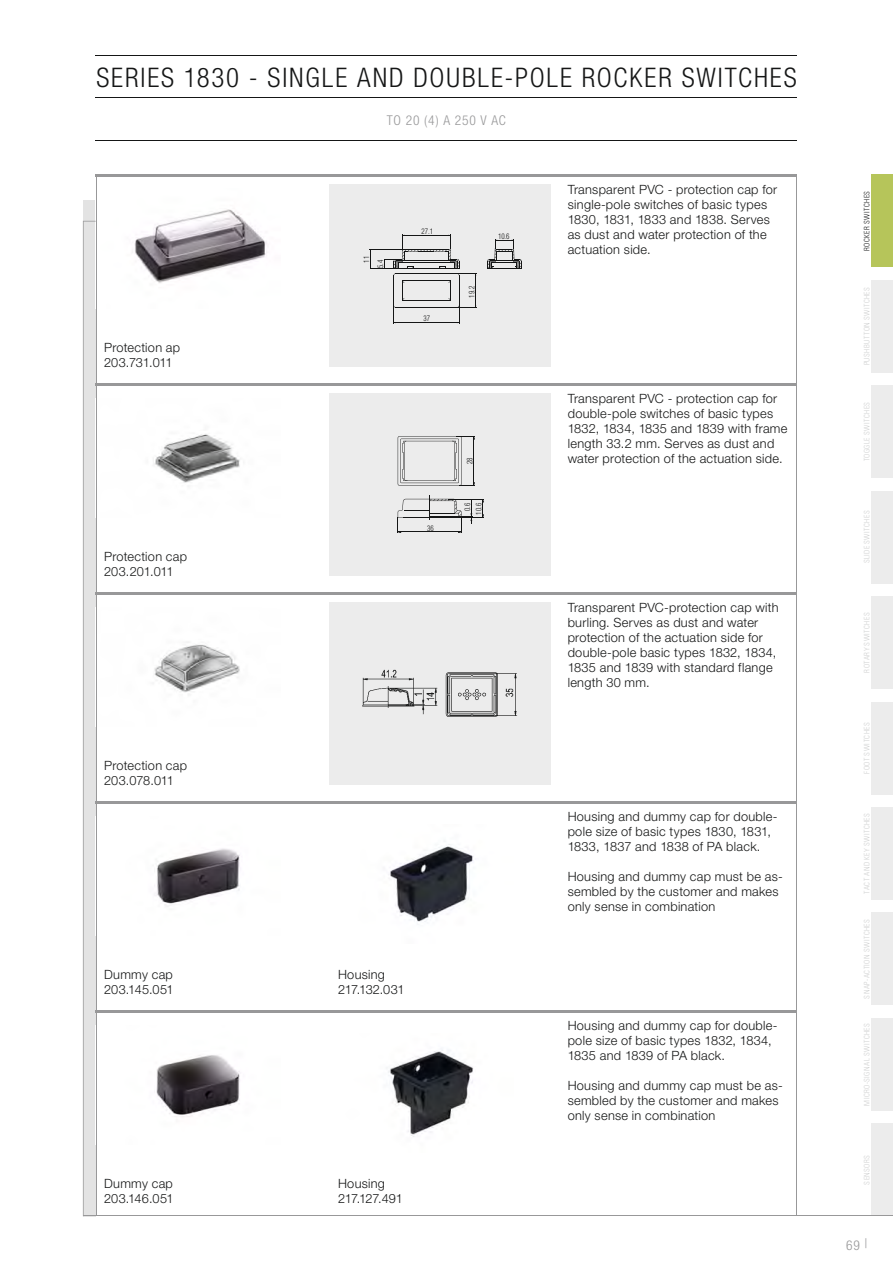
<style>
.page{position:relative;width:893px;height:1263px;background:#fff}
.page>*{position:absolute;margin:0;border:0;box-sizing:border-box;transform-origin:0 0}
.t1{font:300 condensed 27px "Helvetica Neue";letter-spacing:.07em;color:#151616}
.t2{font:300 condensed 13.5px "Helvetica Neue";letter-spacing:.06em;color:#989899}
.t3{font:300 12.75px/15px "Helvetica Neue";letter-spacing:.02em;color:#151616}
.t4{font:300 condensed 7.5px "Univers";letter-spacing:.06em;color:#cecfcf}
.t5{font:300 condensed 7.5px/11.4px "Helvetica";color:#151616;text-align:center}
.t6{font:300 condensed 7.5px "Univers";letter-spacing:.055em;color:#151616}
</style>
<div class="page">
<div style="left:83px;top:200px;width:13px;height:1016px;background:#e3e3e3"></div>
<hr style="left:96px;top:55px;width:701px;height:1px;background:#151616">
<hr style="left:96px;top:98px;width:701px;height:1px;background:#151616">
<hr style="left:96px;top:140px;width:701px;height:1px;background:#151616">
<hr style="left:796px;top:174px;width:1px;height:1042px;background:#989899">
<div style="left:872px;top:280px;width:21px;height:93px;background:#ececec"></div>
<div style="left:872px;top:385px;width:21px;height:93px;background:#ececec"></div>
<div style="left:872px;top:491px;width:21px;height:92px;background:#ececec"></div>
<div style="left:872px;top:596px;width:21px;height:93px;background:#ececec"></div>
<div style="left:872px;top:702px;width:21px;height:92px;background:#ececec"></div>
<div style="left:872px;top:807px;width:21px;height:93px;background:#ececec"></div>
<div style="left:872px;top:913px;width:21px;height:92px;background:#ececec"></div>
<div style="left:872px;top:1018px;width:21px;height:93px;background:#ececec"></div>
<div style="left:872px;top:1123px;width:21px;height:93px;background:#ececec"></div>
<div style="left:872px;top:174px;width:21px;height:93px;background:#b6c55a"></div>
<div style="left:329px;top:184px;width:222px;height:183px;background:#ececec"></div>
<svg style="left:370px;top:234px;width:107px;height:90px"></svg>
<hr style="left:475px;top:274px;width:1px;height:33px;background:#151616">
<svg style="left:487px;top:239px;width:35px;height:30px"></svg>
<img style="left:132px;top:209px;width:135px;height:74px">
<div style="left:329px;top:393px;width:222px;height:183px;background:#ececec"></div>
<svg style="left:398px;top:436px;width:77px;height:50px"></svg>
<hr style="left:448px;top:499px;width:36px;height:1px;background:#151616">
<hr style="left:450px;top:518px;width:34px;height:1px;background:#151616">
<svg style="left:398px;top:496px;width:74px;height:37px"></svg>
<svg style="left:482px;top:500px;width:2px;height:18px"></svg>
<img style="left:154px;top:434px;width:86px;height:49px">
<hr style="left:96px;top:384px;width:701px;height:2px;background:#989899">
<div style="left:329px;top:602px;width:222px;height:183px;background:#ececec"></div>
<img style="left:362px;top:669px;width:155px;height:48px">
<img style="left:154px;top:642px;width:86px;height:50px">
<hr style="left:96px;top:593px;width:701px;height:2px;background:#989899">
<img style="left:390px;top:841px;width:83px;height:81px">
<img style="left:155px;top:848px;width:85px;height:59px">
<hr style="left:96px;top:802px;width:701px;height:2px;background:#989899">
<img style="left:388px;top:1050px;width:86px;height:87px">
<img style="left:156px;top:1055px;width:84px;height:62px">
<hr style="left:96px;top:1011px;width:701px;height:2px;background:#989899">
<hr style="left:83px;top:1215px;width:810px;height:1px;background:#989899">
<svg style="left:83px;top:221px;width:13px;height:994px"></svg>
<hr style="left:96px;top:174px;width:1px;height:1042px;background:#989899">
<hr style="left:96px;top:174px;width:701px;height:3px;background:#989899">
<h1 class="t1" style="left:96px;top:68px;width:702px">SERIES 1830 - SINGLE AND DOUBLE-POLE ROCKER SWITCHES</h1>
<p class="t2" style="left:387px;top:115px;width:120px">TO 20 (4) A 250 V AC</p>
<p class="t3" style="left:104px;top:341px;width:78px">Protection ap<br>203.731.011</p>
<p class="t3" style="left:104px;top:550px;width:85px">Protection cap<br>203.201.011</p>
<p class="t3" style="left:104px;top:759px;width:85px">Protection cap<br>203.078.011</p>
<p class="t3" style="left:104px;top:968px;width:71px">Dummy cap<br>203.145.051</p>
<p class="t3" style="left:104px;top:1177px;width:71px">Dummy cap<br>203.146.051</p>
<p class="t5" style="left:361px;top:263px;width:8px;rotate:-90deg">11</p>
<p class="t5" style="left:375px;top:268px;width:10px;rotate:-90deg">5.4</p>
<p class="t5" style="left:422px;top:226px;width:13px">27.1</p>
<p class="t5" style="left:423px;top:314px;width:8px">37</p>
<p class="t5" style="left:467px;top:298px;width:13px;rotate:-90deg">19.2</p>
<p class="t5" style="left:498px;top:231px;width:13px">10.6</p>
<p class="t5" style="left:427px;top:523px;width:8px">36</p>
<p class="t5" style="left:465px;top:464px;width:8px;rotate:-90deg">28</p>
<p class="t5" style="left:462px;top:515px;width:13px;rotate:-90deg">0.6<br>10.6</p>
<p class="t3" style="left:338px;top:968px;width:68px">Housing<br>217.132.031</p>
<p class="t3" style="left:338px;top:1177px;width:66px">Housing<br>217.127.491</p>
<p class="t3" style="left:568px;top:183px;width:211px">Transparent PVC - protection cap for single-pole switches of basic types<br>1830, 1831, 1833 and 1838. Serves as dust and water protection of the actuation side.</p>
<p class="t3" style="left:568px;top:392px;width:221px">Transparent PVC - protection cap for double-pole switches of basic types 1832, 1834, 1835 and 1839 with frame length 33.2 mm. Serves as dust and water protection of the actuation side.</p>
<p class="t3" style="left:568px;top:601px;width:212px">Transparent PVC-protection cap with burling. Serves as dust and water protection of the actuation side for double-pole basic types 1832, 1834,<br>1835 and 1839 with standard flange length 30 mm.</p>
<p class="t3" style="left:568px;top:810px;width:211px">Housing and dummy cap for double&shy;pole size of basic types 1830, 1831,<br>1833, 1837 and 1838 of PA black.</p>
<p class="t3" style="left:568px;top:870px;width:217px">Housing and dummy cap must be as&shy;sembled by the customer and makes only sense in combination</p>
<p class="t3" style="left:568px;top:1019px;width:211px">Housing and dummy cap for double&shy;pole size of basic types 1832, 1834,<br>1835 and 1839 of PA black.</p>
<p class="t3" style="left:568px;top:1079px;width:217px">Housing and dummy cap must be as&shy;sembled by the customer and makes only sense in combination</p>
<p class="t6" style="left:864px;top:251px;width:61px;rotate:-90deg">ROCKER SWITCHES</p>
<p class="t4" style="left:864px;top:365px;width:80px;rotate:-90deg">PUSHBUTTON SWITCHES</p>
<p class="t4" style="left:864px;top:461px;width:61px;rotate:-90deg">TOGGLE SWITCHES</p>
<p class="t4" style="left:864px;top:563px;width:54px;rotate:-90deg">SLIDE SWITCHES</p>
<p class="t4" style="left:864px;top:673px;width:62px;rotate:-90deg">ROTARY SWITCHES</p>
<p class="t4" style="left:864px;top:774px;width:53px;rotate:-90deg">FOOT SWITCHES</p>
<p class="t4" style="left:864px;top:894px;width:82px;rotate:-90deg">TACT AND KEY SWITCHES</p>
<p class="t4" style="left:864px;top:999px;width:81px;rotate:-90deg">SNAP-ACTION SWITCHES</p>
<p class="t4" style="left:864px;top:1106px;width:84px;rotate:-90deg">MICRO-SIGNAL SWITCHES</p>
<p class="t4" style="left:864px;top:1185px;width:31px;rotate:-90deg">SENSORS</p>
<p class="t2" style="left:846px;top:1241px;width:23px">69 |</p>
</div>
